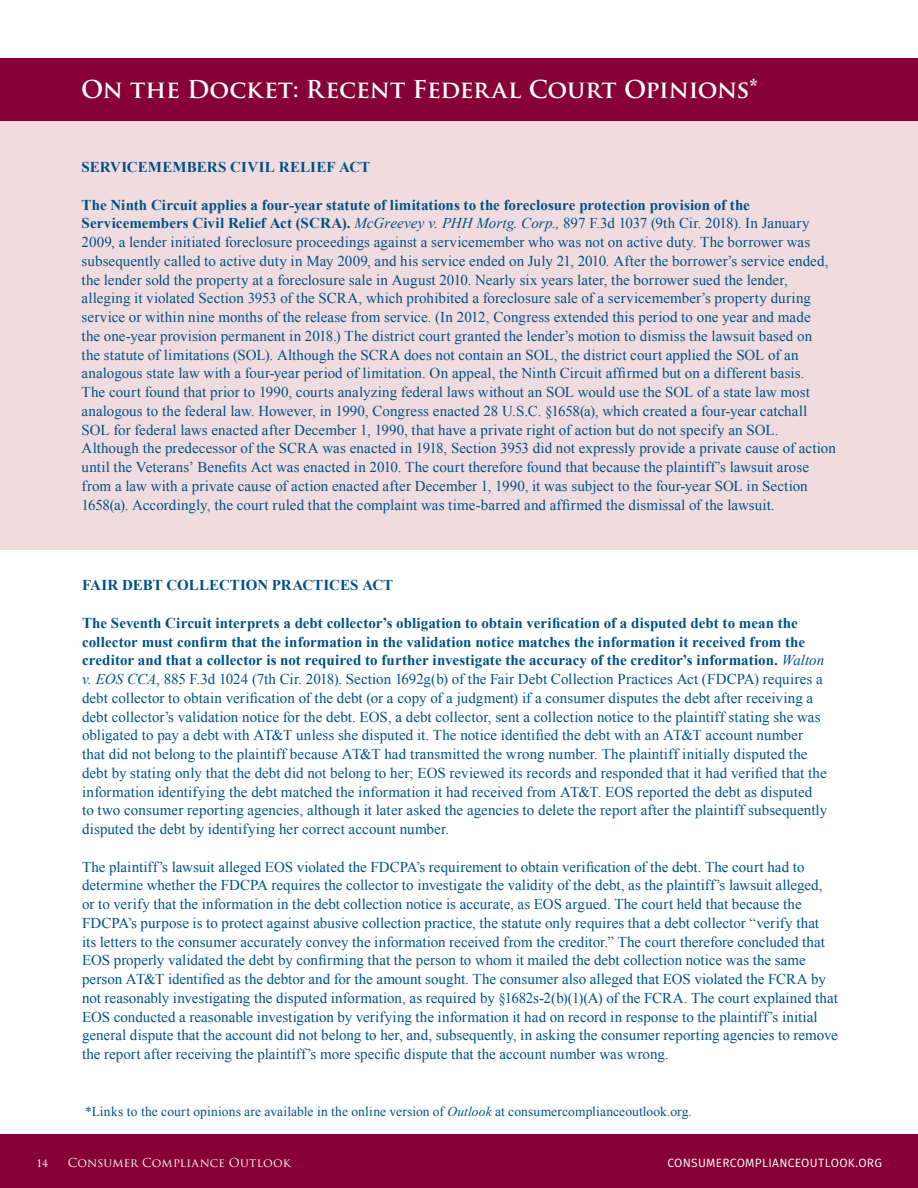
<style>
.page{position:relative;width:918px;height:1188px;background:#fff}
.page>*{position:absolute;margin:0;border:0;box-sizing:border-box;transform-origin:0 0}
.Art__Titles_White{font:700 24px "Trajan Pro";letter-spacing:-.01em;color:#fff}
.Body_Text{font:15px/18.8px "Times New Roman";letter-spacing:.005em;color:#005187}
.Body_Text-2{font:700 15px "Times New Roman";color:#005187}
.t1{font:13.5px "Times New Roman";letter-spacing:.01em;color:#005187}
.Page_Number_web{font:12px "Fira Sans";letter-spacing:.02em;color:#fff}
.Page_Numbers{font:12px "Trajan Pro";letter-spacing:.005em;color:#fff}
.s1{font-weight:700}
.s2{font-style:italic}
</style>
<div class="page">
<div style="left:0;top:1134px;width:918px;height:54px;background:#860037"></div>
<div style="left:0;top:58px;width:918px;height:63px;background:#860037"></div>
<div style="left:0;top:121px;width:917px;height:430px;background:#f0dcde"></div>
<p class="Art__Titles_White" style="left:81px;top:75px;width:679px">On the Docket: Recent Federal Court Opinions*</p>
<p class="Body_Text-2" style="left:82px;top:157px;width:290px">SERVICEMEMBERS CIVIL RELIEF ACT</p>
<p class="Body_Text" style="left:82px;top:195px;width:756px"><span class="s1">The Ninth Circuit applies a four-year statute of limitations to the foreclosure protection provision of the Servicemembers Civil Relief Act (SCRA).</span> <span class="s2">McGreevey v. PHH Mortg. Corp.,</span> 897 F.3d 1037 (9th Cir. 2018). In January 2009, a lender initiated foreclosure proceedings against a servicemember who was not on active duty. The borrower was subsequently called to active duty in May 2009, and his service ended on July 21, 2010. After the borrower’s service ended, the lender sold the property at a foreclosure sale in August 2010. Nearly six years later, the borrower sued the lender, alleging it violated Section 3953 of the SCRA, which prohibited a foreclosure sale of a servicemember’s property during service or within nine months of the release from service. (In 2012, Congress extended this period to one year and made<br>the one-year provision permanent in 2018.) The district court granted the lender’s motion to dismiss the lawsuit based on<br>the statute of limitations (SOL). Although the SCRA does not contain an SOL, the district court applied the SOL of an analogous state law with a four-year period of limitation. On appeal, the Ninth Circuit affirmed but on a different basis.<br>The court found that prior to 1990, courts analyzing federal laws without an SOL would use the SOL of a state law most analogous to the federal law. However, in 1990, Congress enacted 28 U.S.C. §1658(a), which created a four-year catchall SOL for federal laws enacted after December 1, 1990, that have a private right of action but do not specify an SOL.<br>Although the predecessor of the SCRA was enacted in 1918, Section 3953 did not expressly provide a private cause of action until the Veterans’ Benefits Act was enacted in 2010. The court therefore found that because the plaintiff’s lawsuit arose from a law with a private cause of action enacted after December 1, 1990, it was subject to the four-year SOL in Section 1658(a). Accordingly, the court ruled that the complaint was time-barred and affirmed the dismissal of the lawsuit.</p>
<p class="Body_Text-2" style="left:82px;top:575px;width:313px">FAIR DEBT COLLECTION PRACTICES ACT</p>
<p class="Body_Text" style="left:82px;top:613px;width:747px"><span class="s1">The Seventh Circuit interprets a debt collector’s obligation to obtain verification of a disputed debt to mean the collector must confirm that the information in the validation notice matches the information it received from the creditor and that a collector is not required to further investigate the accuracy of the creditor’s information.</span> <span class="s2">Walton v. EOS CCA</span>, 885 F.3d 1024 (7th Cir. 2018). Section 1692g(b) of the Fair Debt Collection Practices Act (FDCPA) requires a debt collector to obtain verification of the debt (or a copy of a judgment) if a consumer disputes the debt after receiving a debt collector’s validation notice for the debt. EOS, a debt collector, sent a collection notice to the plaintiff stating she was obligated to pay a debt with AT&amp;T unless she disputed it. The notice identified the debt with an AT&amp;T account number that did not belong to the plaintiff because AT&amp;T had transmitted the wrong number. The plaintiff initially disputed the debt by stating only that the debt did not belong to her; EOS reviewed its records and responded that it had verified that the information identifying the debt matched the information it had received from AT&amp;T. EOS reported the debt as disputed to two consumer reporting agencies, although it later asked the agencies to delete the report after the plaintiff subsequently disputed the debt by identifying her correct account number.</p>
<p class="Body_Text" style="left:82px;top:857px;width:757px">The plaintiff’s lawsuit alleged EOS violated the FDCPA’s requirement to obtain verification of the debt. The court had to determine whether the FDCPA requires the collector to investigate the validity of the debt, as the plaintiff’s lawsuit alleged, or to verify that the information in the debt collection notice is accurate, as EOS argued. The court held that because the FDCPA’s purpose is to protect against abusive collection practice, the statute only requires that a debt collector “verify that<br>its letters to the consumer accurately convey the information received from the creditor.” The court therefore concluded that EOS properly validated the debt by confirming that the person to whom it mailed the debt collection notice was the same person AT&amp;T identified as the debtor and for the amount sought. The consumer also alleged that EOS violated the FCRA by not reasonably investigating the disputed information, as required by §1682s-2(b)(1)(A) of the FCRA. The court explained that EOS conducted a reasonable investigation by verifying the information it had on record in response to the plaintiff’s initial general dispute that the account did not belong to her, and, subsequently, in asking the consumer reporting agencies to remove the report after receiving the plaintiff’s more specific dispute that the account number was wrong.</p>
<p class="t1" style="left:85px;top:1103px;width:608px">*Links to the court opinions are available in the online version of <span class="s2">Outlook</span> at consumercomplianceoutlook.org.</p>
<p class="Page_Numbers" style="left:36px;top:1155px;width:14px">14</p>
<p class="Page_Numbers" style="left:68px;top:1155px;width:224px">CONSUMER COMPLIANCE OUTLOOK</p>
<p class="Page_Number_web" style="left:667px;top:1154px;width:216px">CONSUMERCOMPLIANCEOUTLOOK.ORG</p>
</div>
